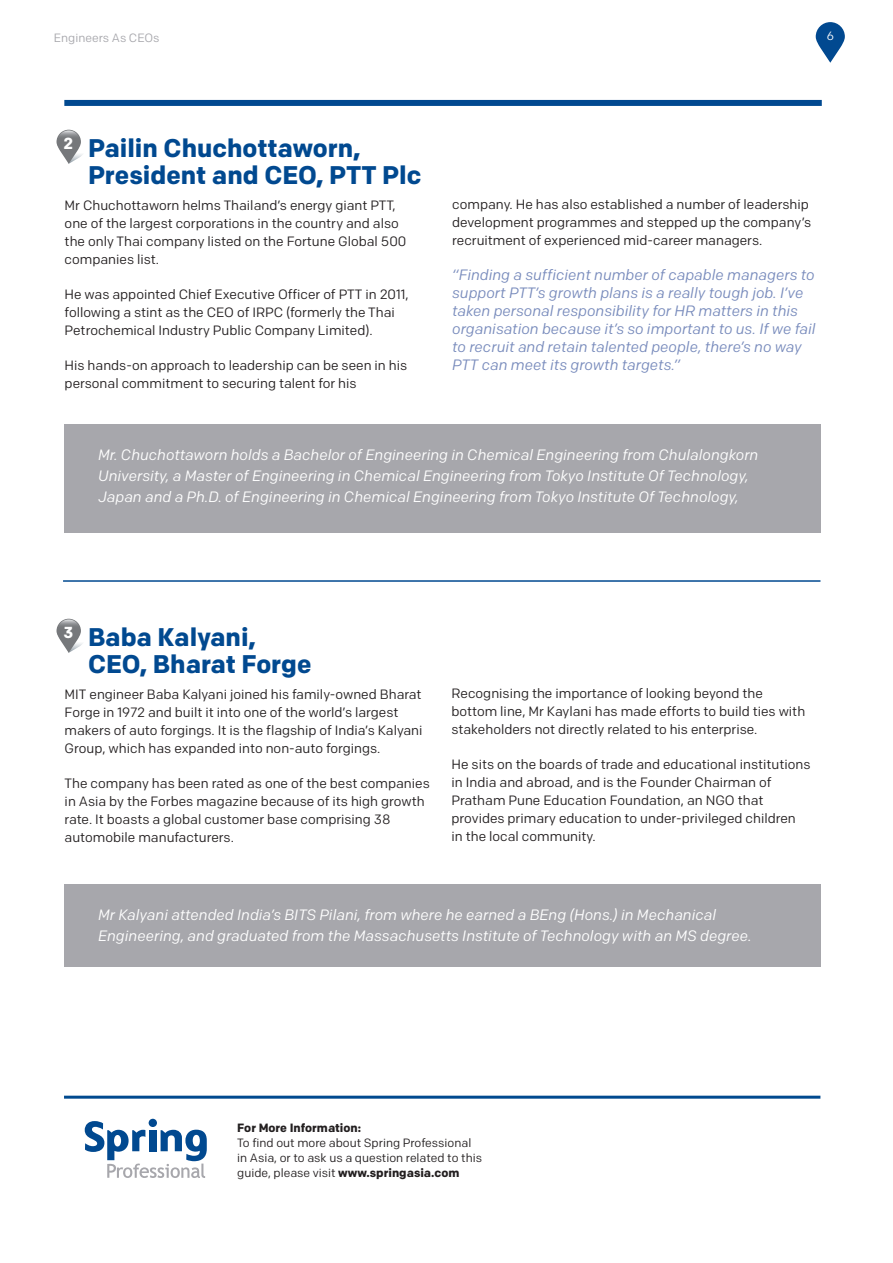
<style>
.page{position:relative;width:893px;height:1263px;background:#fff}
.page>*{position:absolute;margin:0;border:0;box-sizing:border-box;transform-origin:0 0}
.t1{font:700 25.5px "Colfax";color:#014990}
.t2{font:700 15.9px "Colfax";color:#fff}
.t3{font:italic 15px/21px "Colfax";color:#fff}
.t4{font:italic 15px/18px "Colfax";color:#788bbc}
.t5{font:13.5px/18px "Colfax";color:#231f20}
.t6{font:12px/15px "Colfax";color:#231f20}
.t7{font:12px "Colfax";color:#a7a7ac}
.t8{font:12px "Colfax";color:#fff}
.s1{font-weight:700}
</style>
<div class="page">
<svg style="left:816px;top:22px;width:29px;height:41px"></svg>
<div style="left:64px;top:100px;width:758px;height:6px;background:#014990"></div>
<div style="left:149px;top:1119px;width:8px;height:8px;background:#014990;border-radius:50%"></div>
<svg style="left:85px;top:1121px;width:122px;height:57px"></svg>
<hr style="left:64px;top:1096px;width:756px;height:3px;background:#004a8f">
<svg style="left:57px;top:130px;width:26px;height:34px"></svg>
<svg style="left:57px;top:130px;width:23px;height:23px"></svg>
<svg style="left:57px;top:619px;width:26px;height:34px"></svg>
<svg style="left:57px;top:619px;width:23px;height:23px"></svg>
<div style="left:64px;top:424px;width:756px;height:109px;background:#a7a7ac"></div>
<div style="left:64px;top:884px;width:756px;height:83px;background:#a7a7ac"></div>
<hr style="left:63px;top:580px;width:757px;height:2px;background:#014990">
<p class="t7" style="left:54px;top:30px;width:107px">Engineers As CEOs</p>
<p class="t8" style="left:827px;top:29px;width:9px">6</p>
<p class="t2" style="left:64px;top:133px;width:11px">2</p>
<p class="t1" style="left:88px;top:133px;width:274px">Pailin Chuchottaworn,</p>
<p class="t1" style="left:88px;top:159px;width:335px">President and CEO, PTT Plc</p>
<p class="t5" style="left:65px;top:197px;width:343px">Mr Chuchottaworn helms Thailand’s energy giant PTT, one of the largest corporations in the country and also the only Thai company listed on the Fortune Global 500 companies list.</p>
<p class="t5" style="left:65px;top:286px;width:346px">He was appointed Chief Executive Officer of PTT in 2011, following a stint as the CEO of IRPC (formerly the Thai<br>Petrochemical Industry Public Company Limited).</p>
<p class="t5" style="left:65px;top:357px;width:344px">His hands-on approach to leadership can be seen in his personal commitment to securing talent for his</p>
<p class="t5" style="left:452px;top:196px;width:361px">company. He has also established a number of leadership development programmes and stepped up the company’s recruitment of experienced mid-career managers.</p>
<p class="t4" style="left:452px;top:266px;width:365px">“Finding a sufficient number of capable managers to support PTT’s growth plans is a really tough job. I’ve taken personal responsibility for HR matters in this organisation because it’s so important to us. If we fail to recruit and retain talented people, there’s no way PTT can meet its growth targets.”</p>
<p class="t3" style="left:98px;top:444px;width:662px">Mr. Chuchottaworn holds a Bachelor of Engineering in Chemical Engineering from Chulalongkorn<br>University, a Master of Engineering in Chemical Engineering from Tokyo Institute Of Technology,<br>Japan and a Ph.D. of Engineering in Chemical Engineering from Tokyo Institute Of Technology,</p>
<p class="t2" style="left:64px;top:622px;width:11px">3</p>
<p class="t1" style="left:88px;top:622px;width:169px">Baba Kalyani,</p>
<p class="t1" style="left:88px;top:648px;width:225px">CEO, Bharat Forge</p>
<p class="t5" style="left:65px;top:685px;width:359px">MIT engineer Baba Kalyani joined his family-owned Bharat Forge in 1972 and built it into one of the world’s largest makers of auto forgings. It is the flagship of India’s Kalyani Group, which has expanded into non-auto forgings.</p>
<p class="t5" style="left:65px;top:775px;width:367px">The company has been rated as one of the best companies in Asia by the Forbes magazine because of its high growth rate. It boasts a global customer base comprising 38 automobile manufacturers.</p>
<p class="t5" style="left:452px;top:685px;width:355px">Recognising the importance of looking beyond the bottom line, Mr Kaylani has made efforts to build ties with stakeholders not directly related to his enterprise.</p>
<p class="t5" style="left:452px;top:756px;width:360px">He sits on the boards of trade and educational institutions in India and abroad, and is the Founder Chairman of Pratham Pune Education Foundation, an NGO that provides primary education to under-privileged children in the local community.</p>
<p class="t3" style="left:98px;top:904px;width:655px">Mr Kalyani attended India’s BITS Pilani, from where he earned a BEng (Hons.) in Mechanical<br>Engineering, and graduated from the Massachusetts Institute of Technology with an MS degree.</p>
<p class="t6" style="left:237px;top:1120px;width:246px"><span class="s1">For More Information:<br></span>To find out more about Spring Professional in Asia, or to ask us a question related to this guide, please visit <span class="s1">www.springasia.com</span></p>
</div>
